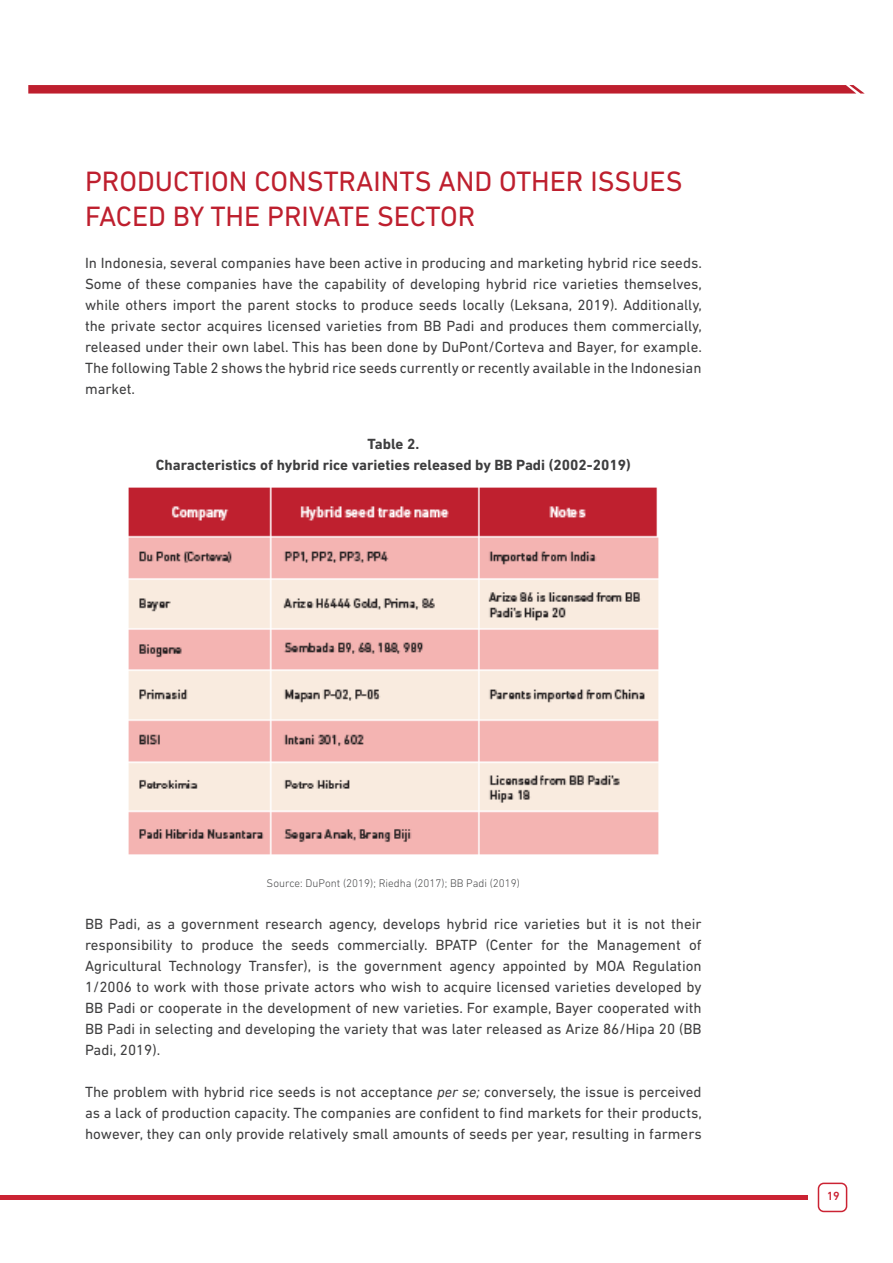
<style>
.page{position:relative;width:893px;height:1263px;background:#fff}
.page>*{position:absolute;margin:0;border:0;box-sizing:border-box;transform-origin:0 0}
.judul_2{font:28.5px/34.2px "DIN Next LT Pro";color:#be1f2e}
.isi{font:15px/21px "DIN Next LT Pro";color:#3e3e3f;text-align:justify}
.isi-2{font:700 15px "DIN Next LT Pro";color:#3e3e3f}
.t1{font:500 12px "DIN Next LT Pro";color:#cb2333}
.footnote{font:300 11.25px "DIN Next LT Pro";color:#4b4c4d}
.s1{font-style:italic}
</style>
<div class="page">
<svg style="left:28px;top:85px;width:837px;height:9px;background:#c22d3b"></svg>
<hr style="left:0;top:1195px;width:808px;height:4px;background:#cb2333">
<div style="left:818px;top:1182px;width:29px;height:30px;border:2px solid #cb2333;border-radius:5px"></div>
<img style="left:128px;top:487px;width:531px;height:368px">
<p class="judul_2" style="left:85px;top:164px;width:599px">PRODUCTION CONSTRAINTS AND OTHER ISSUES<br>FACED BY THE PRIVATE SECTOR</p>
<p class="isi" style="left:85px;top:252px;width:618px">In Indonesia, several companies have been active in producing and marketing hybrid rice seeds.<br>Some of these companies have the capability of developing hybrid rice varieties themselves, while others import the parent stocks to produce seeds locally (Leksana, 2019). Additionally, the private sector acquires licensed varieties from BB Padi and produces them commercially, released under their own label. This has been done by DuPont/Corteva and Bayer, for example.<br>The following Table 2 shows the hybrid rice seeds currently or recently available in the Indonesian market.</p>
<p class="isi-2" style="left:368px;top:435px;width:53px">Table 2.</p>
<p class="isi-2" style="left:156px;top:456px;width:476px">Characteristics of hybrid rice varieties released by BB Padi (2002-2019)</p>
<p class="footnote" style="left:267px;top:877px;width:255px">Source: DuPont (2019); Riedha (2017); BB Padi (2019)</p>
<p class="isi" style="left:85px;top:913px;width:618px">BB Padi, as a government research agency, develops hybrid rice varieties but it is not their responsibility to produce the seeds commercially. BPATP (Center for the Management of Agricultural Technology Transfer), is the government agency appointed by MOA Regulation 1/2006 to work with those private actors who wish to acquire licensed varieties developed by BB Padi or cooperate in the development of new varieties. For example, Bayer cooperated with BB Padi in selecting and developing the variety that was later released as Arize 86/Hipa 20 (BB Padi, 2019).</p>
<p class="isi" style="left:85px;top:1081px;width:618px">The problem with hybrid rice seeds is not acceptance <span class="s1">per se;</span> conversely, the issue is perceived as a lack of production capacity. The companies are confident to find markets for their products, however, they can only provide relatively small amounts of seeds per year, resulting in farmers</p>
<p class="t1" style="left:827px;top:1189px;width:15px">19</p>
</div>
